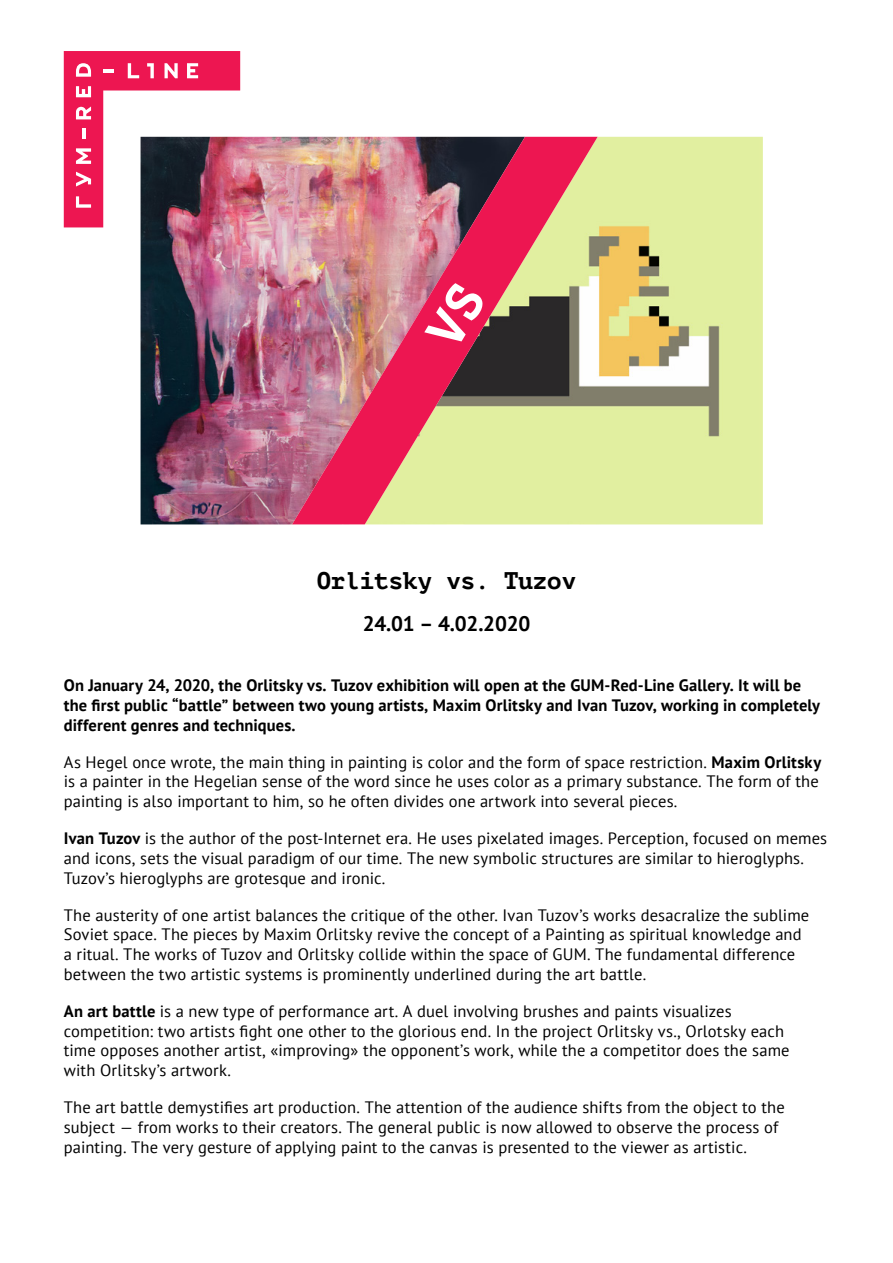
<style>
.page{position:relative;width:893px;height:1263px;background:#fff}
.page>*{position:absolute;margin:0;border:0;box-sizing:border-box;transform-origin:0 0}
.t1{font:700 24px "PT Mono";color:#000}
.t2{font:700 21px "PT Sans";letter-spacing:-.01em;color:#000}
.t3{font:16.5px/19.8px "PT Sans";letter-spacing:.01em;color:#000}
.t4{font:700 16.5px/19.8px "PT Sans";letter-spacing:.005em;color:#000}
.s1{font-weight:700}
</style>
<div class="page">
<svg style="left:64px;top:51px;width:176px;height:176px"></svg>
<img style="left:141px;top:137px;width:622px;height:387px">
<img style="left:292px;top:137px;width:306px;height:387px">
<svg style="left:424px;top:281px;width:63px;height:70px;background:#df1b51"></svg>
<h1 class="t1" style="left:317px;top:566px;width:261px">Orlitsky vs. Tuzov</h1>
<p class="t2" style="left:363px;top:610px;width:169px">24.01 – 4.02.2020</p>
<p class="t4" style="left:64px;top:675px;width:758px">On January 24, 2020, the Orlitsky vs. Tuzov exhibition will open at the GUM-Red-Line Gallery. It will be the first public “battle” between two young artists, Maxim Orlitsky and Ivan Tuzov, working in completely different genres and techniques.</p>
<p class="t3" style="left:64px;top:752px;width:759px">As Hegel once wrote, the main thing in painting is color and the form of space restriction. <span class="s1">Maxim Orlitsky </span>is a painter in the Hegelian sense of the word since he uses color as a primary substance. The form of the painting is also important to him, so he often divides one artwork into several pieces.</p>
<p class="t3" style="left:64px;top:828px;width:765px"><span class="s1">Ivan Tuzov</span> is the author of the post-Internet era. He uses pixelated images. Perception, focused on memes and icons, sets the visual paradigm of our time. The new symbolic structures are similar to hieroglyphs.<br>Tuzov’s hieroglyphs are grotesque and ironic.</p>
<p class="t3" style="left:64px;top:904px;width:747px">The austerity of one artist balances the critique of the other. Ivan Tuzov’s works desacralize the sublime Soviet space. The pieces by Maxim Orlitsky revive the concept of a Painting as spiritual knowledge and a ritual. The works of Tuzov and Orlitsky collide within the space of GUM. The fundamental difference between the two artistic systems is prominently underlined during the art battle.</p>
<p class="t3" style="left:64px;top:1001px;width:727px"><span class="s1">An art battle</span> is a new type of performance art. A duel involving brushes and paints visualizes competition: two artists fight one other to the glorious end. In the project Orlitsky vs., Orlotsky each time opposes another artist, «improving» the opponent’s work, while the a competitor does the same with Orlitsky’s artwork.</p>
<p class="t3" style="left:64px;top:1097px;width:723px">The art battle demystifies art production. The attention of the audience shifts from the object to the subject — from works to their creators. The general public is now allowed to observe the process of painting. The very gesture of applying paint to the canvas is presented to the viewer as artistic.</p>
</div>
